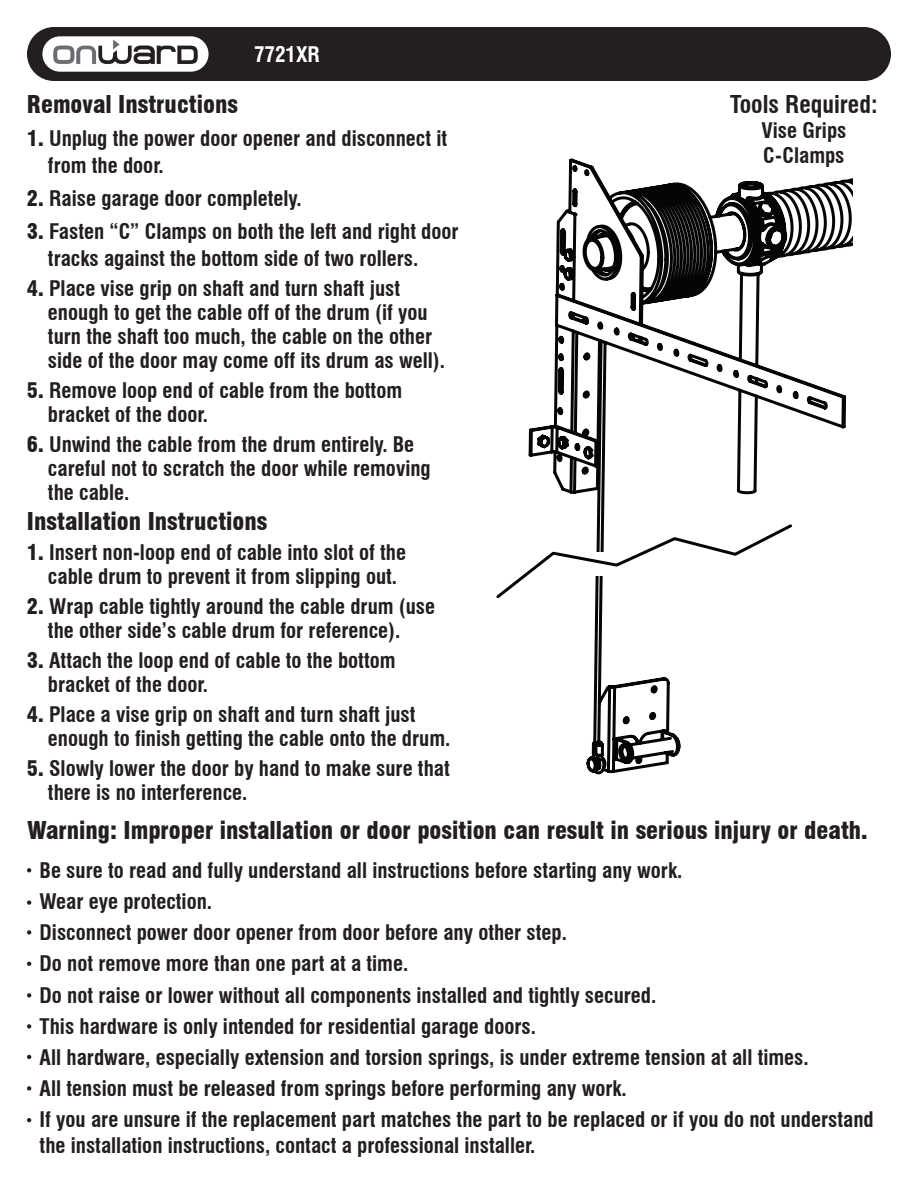
<style>
.page{position:relative;width:918px;height:1188px;background:#fff}
.page>*{position:absolute;margin:0;border:0;box-sizing:border-box;transform-origin:0 0}
.t1{font:900 condensed 24px "Swiss 721 BT";color:#231f20}
.t2{font:700 condensed 24px "Swiss 721 BT";color:#231f20}
.t3{font:700 condensed 21px/24px "Swiss 721 BT";color:#231f20}
.t4{font:700 condensed 21px "Swiss 721 BT";color:#fff}
.s1{font-weight:900}
</style>
<div class="page">
<div style="left:27px;top:27px;width:864px;height:54px;background:#231f20;border-radius:27px"></div>
<div style="left:42px;top:36px;width:167px;height:36px;background:#fff;border-radius:18px"></div>
<svg style="left:53px;top:40px;width:145px;height:24px"></svg>
<svg style="left:27px;top:868px;width:4px;height:4px"></svg>
<svg style="left:27px;top:900px;width:4px;height:5px"></svg>
<svg style="left:27px;top:930px;width:4px;height:5px"></svg>
<svg style="left:27px;top:962px;width:4px;height:4px"></svg>
<svg style="left:27px;top:993px;width:4px;height:5px"></svg>
<svg style="left:27px;top:1024px;width:4px;height:5px"></svg>
<svg style="left:27px;top:1055px;width:4px;height:4px"></svg>
<svg style="left:27px;top:1086px;width:4px;height:5px"></svg>
<svg style="left:27px;top:1118px;width:4px;height:4px"></svg>
<svg style="left:528px;top:158px;width:324px;height:364px"></svg>
<svg style="left:496px;top:522px;width:296px;height:253px"></svg>
<svg style="left:591px;top:450px;width:2px;height:6px"></svg>
<p class="t4" style="left:254px;top:42px;width:67px">7721XR</p>
<p class="t1" style="left:27px;top:90px;width:213px">Removal Instructions</p>
<p class="t3" style="left:48px;top:125px;width:401px;line-height:27px;text-indent:-21px"><span class="s1">1.</span> Unplug the power door opener and disconnect it from the door.</p>
<p class="t3" style="left:27px;top:186px;width:276px"><span class="s1">2.</span> Raise garage door completely.</p>
<p class="t3" style="left:48px;top:218px;width:412px;line-height:27px;text-indent:-21px"><span class="s1">3.</span> Fasten “C” Clamps on both the left and right door tracks against the bottom side of two rollers.</p>
<p class="t3" style="left:48px;top:276px;width:399px;text-indent:-21px"><span class="s1">4.</span> Place vise grip on shaft and turn shaft just enough to get the cable off of the drum (if you turn the shaft too much, the cable on the other side of the door may come off its drum as well).</p>
<p class="t3" style="left:48px;top:378px;width:356px;text-indent:-21px"><span class="s1">5.</span> Remove loop end of cable from the bottom bracket of the door.</p>
<p class="t3" style="left:48px;top:432px;width:384px;text-indent:-21px"><span class="s1">6.</span> Unwind the cable from the drum entirely. Be careful not to scratch the door while removing the cable.</p>
<p class="t1" style="left:27px;top:507px;width:242px">Installation Instructions</p>
<p class="t3" style="left:27px;top:540px;width:381px;text-align:center"><span class="s1">1.</span> Insert non-loop end of cable into slot of the cable drum to prevent it from slipping out.</p>
<p class="t3" style="left:48px;top:594px;width:389px;text-indent:-21px"><span class="s1">2.</span> Wrap cable tightly around the cable drum (use the other side’s cable drum for reference).</p>
<p class="t3" style="left:48px;top:648px;width:349px;text-indent:-21px"><span class="s1">3.</span> Attach the loop end of cable to the bottom bracket of the door.</p>
<p class="t3" style="left:48px;top:702px;width:404px;text-indent:-21px"><span class="s1">4.</span> Place a vise grip on shaft and turn shaft just enough to finish getting the cable onto the drum.</p>
<p class="t3" style="left:48px;top:756px;width:403px;text-indent:-21px"><span class="s1">5.</span> Slowly lower the door by hand to make sure that there is no interference.</p>
<p class="t2" style="left:730px;top:90px;width:149px">Tools Required:</p>
<p class="t3" style="left:761px;top:118px;width:87px;line-height:25.2px">Vise Grips<br>C-Clamps</p>
<p class="t1" style="left:27px;top:816px;width:842px">Warning: Improper installation or door position can result in serious injury or death.</p>
<p class="t3" style="left:40px;top:855px;width:836px;line-height:31.2px">Be sure to read and fully understand all instructions before starting any work.<br>Wear eye protection.<br>Disconnect power door opener from door before any other step.<br>Do not remove more than one part at a time.<br>Do not raise or lower without all components installed and tightly secured.<br>This hardware is only intended for residential garage doors.<br>All hardware, especially extension and torsion springs, is under extreme tension at all times.<br>All tension must be released from springs before performing any work.<br>If you are unsure if the replacement part matches the part to be replaced or if you do not understand</p>
<p class="t3" style="left:40px;top:1133px;width:497px">the installation instructions, contact a professional installer.</p>
</div>
